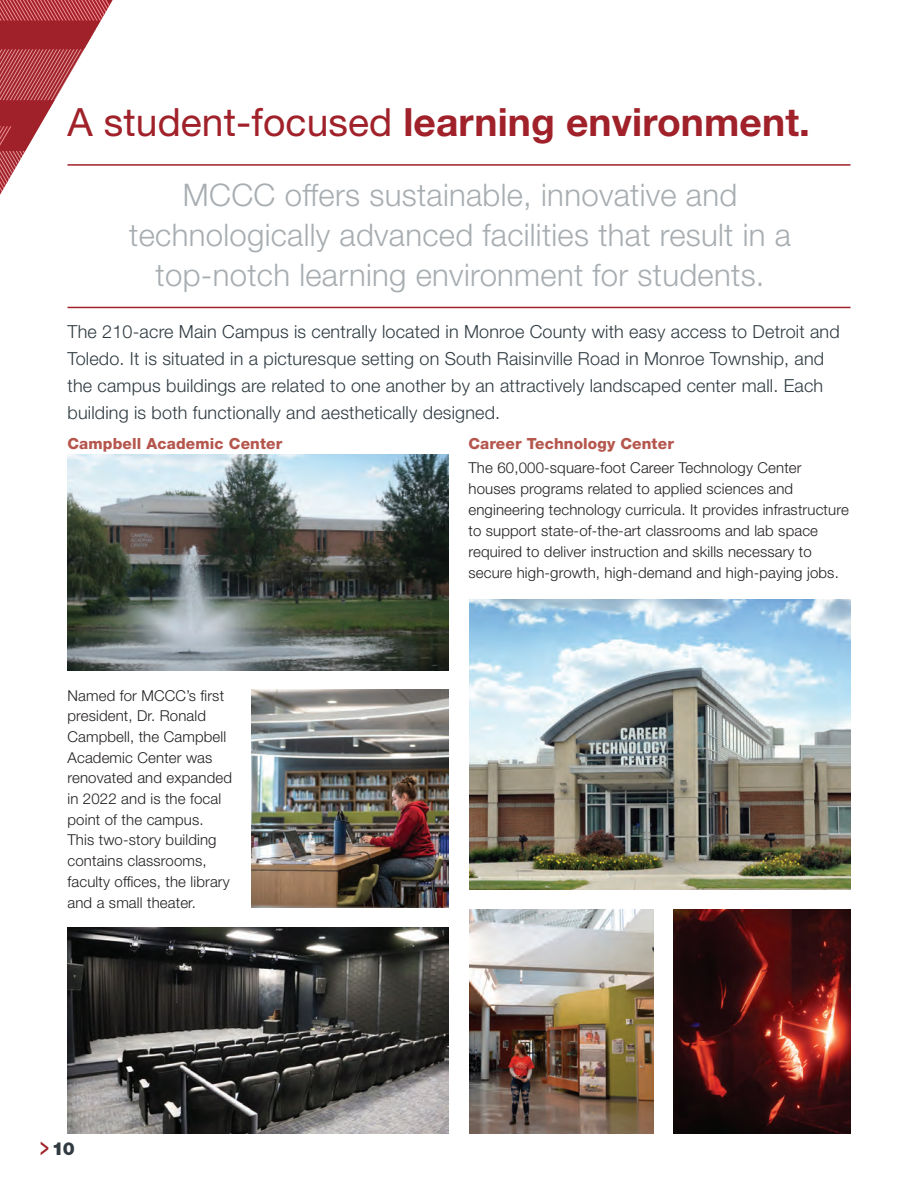
<style>
.page{position:relative;width:918px;height:1188px;background:#fff}
.page>*{position:absolute;margin:0;border:0;box-sizing:border-box;transform-origin:0 0}
.t1{font:700 39px "Helvetica Neue LT Std";letter-spacing:.005em;color:#a02129}
.t2{font:300 31.2px/39.8px "Helvetica Neue LT Std";letter-spacing:.01em;color:#a7adb1;text-align:center}
.t3{font:300 18px/27px "Helvetica Neue LT Std";letter-spacing:.01em;color:#2f3b41}
.t4{font:900 18px "Helvetica Neue LT Std";color:#2f3b41}
.subs_3{font:800 15.3px "Helvetica Neue LT Std";letter-spacing:.01em;color:#b5564d}
.Paragraph_1{font:300 15px/20.7px "Helvetica Neue LT Std";letter-spacing:.01em;color:#231f20}
.s1{font-weight:400}
.s2{font-weight:500;font-size:26.25px;color:#a02129}
</style>
<div class="page">
<hr style="left:68px;top:164px;width:782px;height:2px;background:#a02129">
<hr style="left:68px;top:307px;width:782px;height:1px;background:#a02129">
<img style="left:68px;top:455px;width:381px;height:216px">
<img style="left:469px;top:600px;width:381px;height:289px">
<img style="left:68px;top:927px;width:381px;height:207px">
<img style="left:252px;top:690px;width:197px;height:217px">
<img style="left:469px;top:909px;width:184px;height:225px">
<img style="left:673px;top:909px;width:177px;height:225px">
<svg style="left:0;top:0;width:113px;height:195px"></svg>
<p class="t1" style="left:68px;top:98px;width:744px"><span class="s1">A student-focused</span> learning environment.</p>
<p class="t2" style="left:129px;top:175px;width:663px">MCCC offers sustainable, innovative and technologically advanced facilities that result in a top-notch learning environment for students.</p>
<p class="t3" style="left:68px;top:318px;width:774px">The 210-acre Main Campus is centrally located in Monroe County with easy access to Detroit and Toledo. It is situated in a picturesque setting on South Raisinville Road in Monroe Township, and the campus buildings are related to one another by an attractively landscaped center mall. Each building is both functionally and aesthetically designed.</p>
<p class="subs_3" style="left:68px;top:434px;width:216px">Campbell Academic Center</p>
<p class="Paragraph_1" style="left:68px;top:685px;width:166px">Named for MCCC’s first president, Dr. Ronald<br>Campbell, the Campbell<br>Academic Center was renovated and expanded in 2022 and is the focal point of the campus.<br>This two-story building contains classrooms, faculty offices, the library and a small theater.</p>
<p class="t4" style="left:40px;top:1138px;width:36px"><span class="s2">&gt;</span> 10</p>
<p class="subs_3" style="left:468px;top:434px;width:207px">Career Technology Center</p>
<p class="Paragraph_1" style="left:468px;top:457px;width:382px">The 60,000-square-foot Career Technology Center houses programs related to applied sciences and engineering technology curricula. It provides infrastructure to support state-of-the-art classrooms and lab space required to deliver instruction and skills necessary to secure high-growth, high-demand and high-paying jobs.</p>
</div>
